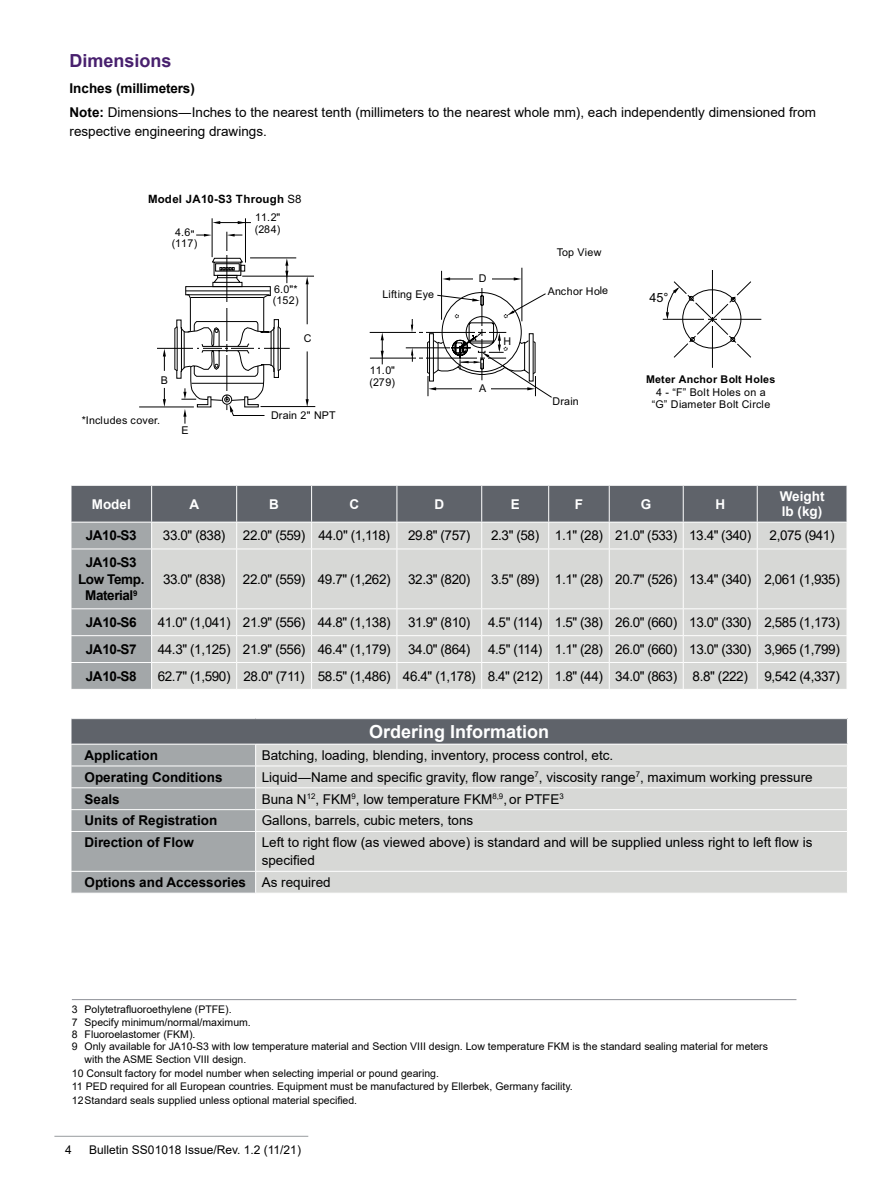
<style>
.page{position:relative;width:893px;height:1191px;background:#fff}
.page>*{position:absolute;margin:0;border:0;box-sizing:border-box;transform-origin:0 0}
.t1{font:700 18px "Arial";color:#fff}
.t2{font:700 18px "Arial";color:#48206e}
.t3{font:13.5px/24px "Arial";color:#000}
.t4{font:13.5px "Arial";letter-spacing:-.03em;color:#000}
.t5{font:700 13.5px "Arial";color:#000}
.t6{font:700 13.5px/15px "Arial";color:#fff}
.t7{font:700 13.5px/16.5px "Arial";letter-spacing:-.03em;color:#000;text-align:center}
.t8{font:12.6px "Arial";color:#000}
.t9{font:12px "Arial";color:#000}
.t10{font:700 11.4px "Arial";letter-spacing:.02em;color:#000}
.t11{font:10.65px/11.7px "Arial";letter-spacing:.025em;color:#000}
.t12{font:700 10.65px "Arial";letter-spacing:.025em;color:#000}
.t13{font:10.65px "Arial";color:#000}
.t14{font:10.5px "Arial";color:#000}
.s1{font-weight:700}
.s2{font-weight:400}
</style>
<div class="page">
<hr style="left:54px;top:1135px;width:254px;height:1px;background:#a3a7a9">
<svg style="left:213px;top:221px;width:7px;height:3px"></svg>
<hr style="left:217px;top:222px;width:34px;height:1px;background:#000">
<hr style="left:139px;top:407px;width:55px;height:1px;background:#000">
<hr style="left:212px;top:218px;width:1px;height:39px;background:#000">
<hr style="left:245px;top:218px;width:1px;height:44px;background:#000">
<hr style="left:227px;top:232px;width:1px;height:167px;background:#000">
<svg style="left:157px;top:234px;width:159px;height:189px"></svg>
<hr style="left:261px;top:406px;width:54px;height:1px;background:#000">
<svg style="left:369px;top:267px;width:183px;height:131px"></svg>
<hr style="left:663px;top:319px;width:98px;height:1px;background:#000">
<hr style="left:712px;top:270px;width:1px;height:98px;background:#000">
<svg style="left:662px;top:281px;width:89px;height:82px"></svg>
<svg style="left:71px;top:485px;width:776px;height:204px;background:#bfc1c1"></svg>
<div style="left:71px;top:718px;width:776px;height:26px;background:#5f636a"></div>
<div style="left:256px;top:744px;width:591px;height:148px;background:#d7d8d6"></div>
<hr style="left:71px;top:718px;width:185px;height:1px;background:#fff">
<hr style="left:256px;top:718px;width:592px;height:1px;background:#fff">
<hr style="left:256px;top:743px;width:592px;height:1px;background:#fff">
<hr style="left:256px;top:765px;width:592px;height:1px;background:#fff">
<hr style="left:256px;top:787px;width:592px;height:1px;background:#fff">
<hr style="left:256px;top:809px;width:592px;height:1px;background:#fff">
<hr style="left:256px;top:831px;width:592px;height:1px;background:#fff">
<hr style="left:256px;top:871px;width:592px;height:1px;background:#fff">
<svg style="left:71px;top:719px;width:185px;height:173px"></svg>
<hr style="left:72px;top:999px;width:724px;height:1px;background:#8d8f96">
<h1 class="t2" style="left:70px;top:48px;width:104px">Dimensions</h1>
<p class="t3" style="left:70px;top:76px;width:748px"><span class="s1">Inches (millimeters)<br>Note:</span> Dimensions―Inches to the nearest tenth (millimeters to the nearest whole mm), each independently dimensioned from</p>
<p class="t3" style="left:70px;top:120px;width:199px">respective engineering drawings.</p>
<p class="t10" style="left:148px;top:191px;width:155px">Model JA10-S3 Through <span class="s2">S8</span></p>
<p class="t11" style="left:172px;top:227px;width:27px;line-height:10.8px;text-align:center">4.6" (117)</p>
<p class="t11" style="left:255px;top:211px;width:27px">11.2" (284)</p>
<p class="t11" style="left:273px;top:283px;width:27px">6.0"* (152)</p>
<p class="t11" style="left:304px;top:332px;width:9px">C</p>
<p class="t11" style="left:383px;top:288px;width:53px">Lifting Eye</p>
<p class="t11" style="left:479px;top:273px;width:9px">D</p>
<p class="t11" style="left:504px;top:335px;width:9px">H</p>
<p class="t11" style="left:557px;top:246px;width:46px">Top View</p>
<p class="t13" style="left:529px;top:250px;width:62px">Anchor Hole</p>
<p class="t13" style="left:548px;top:283px;width:62px">Anchor Hole</p>
<p class="t8" style="left:650px;top:289px;width:21px">45°</p>
<p class="t11" style="left:381px;top:363px;width:27px">(279)</p>
<p class="t11" style="left:369px;top:364px;width:27px">11.0" (279)</p>
<p class="t12" style="left:646px;top:371px;width:131px">Meter Anchor Bolt Holes</p>
<p class="t11" style="left:652px;top:386px;width:120px;text-align:center">4 - “F” Bolt Holes on a “G” Diameter Bolt Circle</p>
<p class="t11" style="left:161px;top:374px;width:9px">B</p>
<p class="t11" style="left:622px;top:378px;width:120px">“G” Diameter Bolt Circle</p>
<p class="t11" style="left:479px;top:383px;width:9px">A</p>
<p class="t12" style="left:635px;top:384px;width:131px">Meter Anchor Bolt Holes</p>
<p class="t11" style="left:645px;top:399px;width:111px">4 - “F” Bolt Holes on a</p>
<p class="t11" style="left:553px;top:396px;width:28px">Drain</p>
<p class="t11" style="left:82px;top:415px;width:80px">*Includes cover.</p>
<p class="t11" style="left:181px;top:424px;width:9px">E</p>
<p class="t11" style="left:271px;top:410px;width:66px">Drain 2" NPT</p>
<p class="t6" style="left:92px;top:496px;width:41px">Model</p>
<p class="t6" style="left:190px;top:496px;width:11px">A</p>
<p class="t6" style="left:269px;top:496px;width:11px">B</p>
<p class="t6" style="left:349px;top:496px;width:11px">C</p>
<p class="t6" style="left:434px;top:496px;width:11px">D</p>
<p class="t6" style="left:511px;top:496px;width:11px">E</p>
<p class="t6" style="left:575px;top:496px;width:10px">F</p>
<p class="t6" style="left:641px;top:496px;width:12px">G</p>
<p class="t6" style="left:715px;top:496px;width:11px">H</p>
<p class="t6" style="left:780px;top:489px;width:46px">Weight lb (kg)</p>
<p class="t5" style="left:86px;top:526px;width:52px">JA10-S3</p>
<p class="t3" style="left:163px;top:523px;width:64px">33.0" (838)</p>
<p class="t4" style="left:243px;top:526px;width:149px">22.0" (559) 44.0" (1,118)</p>
<p class="t3" style="left:408px;top:523px;width:64px">29.8" (757)</p>
<p class="t4" style="left:491px;top:526px;width:262px">2.3" (58) 1.1" (28) 21.0" (533) 13.4" (340)</p>
<p class="t3" style="left:770px;top:523px;width:66px">2,075 (941)</p>
<p class="t7" style="left:78px;top:554px;width:68px">JA10-S3<br>Low Temp.<br>Material<sup>9</sup></p>
<p class="t3" style="left:163px;top:567px;width:64px">33.0" (838)</p>
<p class="t4" style="left:243px;top:570px;width:149px">22.0" (559) 49.7" (1,262)</p>
<p class="t3" style="left:408px;top:567px;width:64px">32.3" (820)</p>
<p class="t4" style="left:491px;top:570px;width:350px">3.5" (89) 1.1" (28) 20.7" (526) 13.4" (340) 2,061 (1,935)</p>
<p class="t5" style="left:86px;top:613px;width:52px">JA10-S6</p>
<p class="t4" style="left:158px;top:613px;width:234px">41.0" (1,041) 21.9" (556) 44.8" (1,138)</p>
<p class="t3" style="left:408px;top:610px;width:64px">31.9" (810)</p>
<p class="t4" style="left:488px;top:613px;width:353px">4.5" (114) 1.5" (38) 26.0" (660) 13.0" (330) 2,585 (1,173)</p>
<p class="t5" style="left:86px;top:640px;width:52px">JA10-S7</p>
<p class="t4" style="left:158px;top:640px;width:234px">44.3" (1,125) 21.9" (556) 46.4" (1,179)</p>
<p class="t3" style="left:408px;top:637px;width:64px">34.0" (864)</p>
<p class="t4" style="left:488px;top:640px;width:353px">4.5" (114) 1.1" (28) 26.0" (660) 13.0" (330) 3,965 (1,799)</p>
<p class="t5" style="left:86px;top:666px;width:52px">JA10-S8</p>
<p class="t4" style="left:158px;top:667px;width:683px">62.7" (1,590) 28.0" (711) 58.5" (1,486) 46.4" (1,178) 8.4" (212) 1.8" (44) 34.0" (863) 8.8" (222) 9,542 (4,337)</p>
<h1 class="t1" style="left:369px;top:718px;width:182px">Ordering Information</h1>
<p class="t5" style="left:84px;top:745px;width:75px">Application</p>
<p class="t3" style="left:262px;top:743px;width:353px">Batching, loading, blending, inventory, process control, etc.</p>
<p class="t5" style="left:84px;top:767px;width:140px">Operating Conditions</p>
<p class="t3" style="left:262px;top:765px;width:552px">Liquid―Name and specific gravity, flow range<sup>7</sup>, viscosity range<sup>7</sup>, maximum working pressure</p>
<p class="t5" style="left:84px;top:789px;width:37px">Seals</p>
<p class="t3" style="left:262px;top:787px;width:304px">Buna N<sup>12</sup>, FKM<sup>9</sup>, low temperature FKM<sup>8,9</sup>, or PTFE<sup>3</sup></p>
<p class="t5" style="left:84px;top:811px;width:134px">Units of Registration</p>
<p class="t3" style="left:262px;top:808px;width:213px">Gallons, barrels, cubic meters, tons</p>
<p class="t5" style="left:84px;top:833px;width:111px">Direction of Flow</p>
<p class="t3" style="left:262px;top:833px;width:552px;line-height:18px">Left to right flow (as viewed above) is standard and will be supplied unless right to left flow is specified</p>
<p class="t5" style="left:84px;top:873px;width:248px">Options and Accessories <span class="s2">As required</span></p>
<p class="t14" style="left:72px;top:1001px;width:161px">3 Polytetrafluoroethylene (PTFE).</p>
<p class="t14" style="left:72px;top:1014px;width:181px">7 Specify minimum/normal/maximum.</p>
<p class="t14" style="left:72px;top:1027px;width:125px">8 Fluoroelastomer (FKM).</p>
<p class="t14" style="left:72px;top:1039px;width:698px">9 Only available for JA10-S3 with low temperature material and Section VIII design. Low temperature FKM is the standard sealing material for meters</p>
<p class="t14" style="left:85px;top:1052px;width:163px">with the ASME Section VIII design.</p>
<p class="t14" style="left:72px;top:1065px;width:369px">10 Consult factory for model number when selecting imperial or pound gearing.</p>
<p class="t14" style="left:72px;top:1079px;width:502px">11 PED required for all European countries. Equipment must be manufactured by Ellerbek, Germany facility.</p>
<p class="t14" style="left:72px;top:1092px;width:287px">12Standard seals supplied unless optional material specified.</p>
<p class="t9" style="left:65px;top:1141px;width:8px">4</p>
<p class="t9" style="left:89px;top:1141px;width:213px">Bulletin SS01018 Issue/Rev. 1.2 (11/21)</p>
</div>
